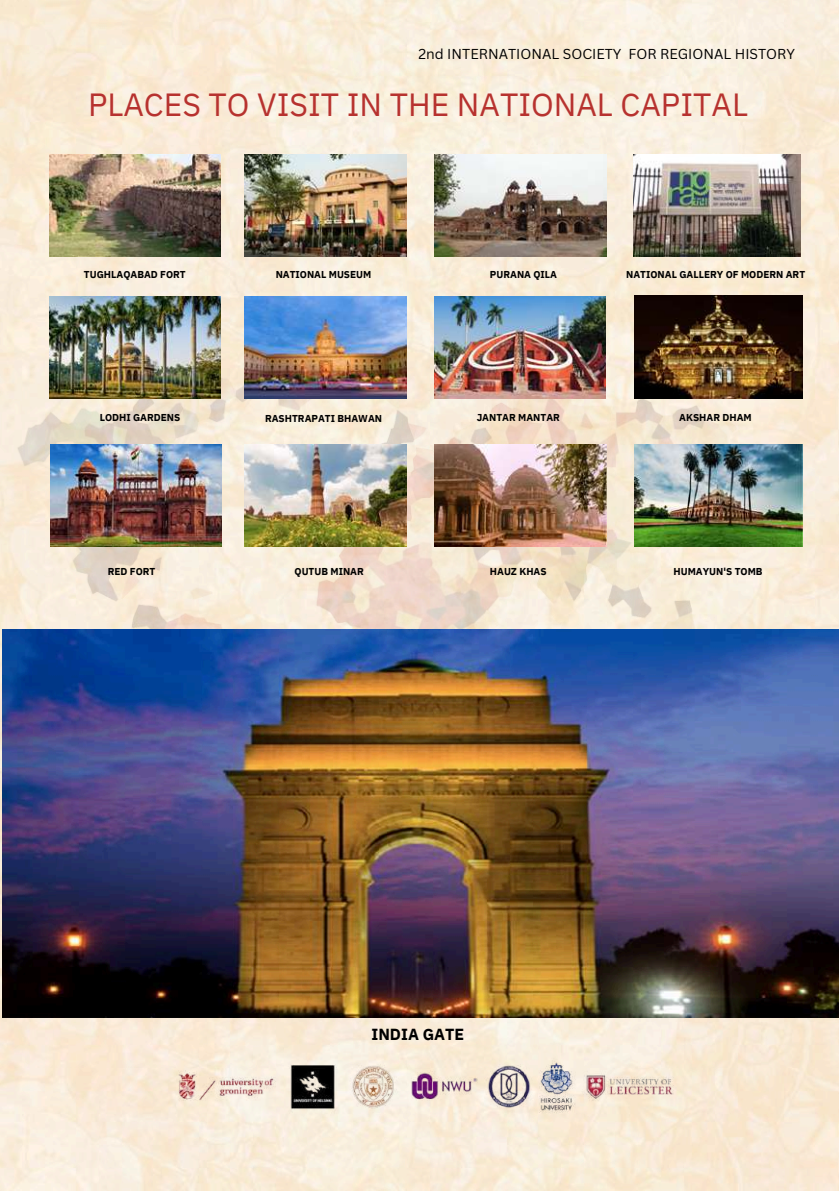
<style>
.page{position:relative;width:839px;height:1191px;background:#fff}
.page>*{position:absolute;margin:0;border:0;box-sizing:border-box;transform-origin:0 0}
.t1{font:32px "IBM Plex Sans";color:#b7322f}
.t2{font:700 16px "IBM Plex Sans";color:#000}
.t3{font:14px "Canva Sans";color:#000}
.t4{font:700 10px "IBM Plex Sans";color:#000}
</style>
<div class="page">
<img style="left:0;top:0;width:838px;height:1191px">
<img style="left:0;top:299px;width:838px;height:624px">
<img style="left:49px;top:154px;width:171px;height:102px">
<img style="left:244px;top:154px;width:162px;height:102px">
<img style="left:434px;top:154px;width:172px;height:102px">
<img style="left:634px;top:154px;width:166px;height:102px">
<img style="left:244px;top:296px;width:162px;height:102px">
<img style="left:435px;top:296px;width:171px;height:102px">
<img style="left:50px;top:444px;width:171px;height:102px">
<img style="left:434px;top:444px;width:173px;height:102px">
<img style="left:49px;top:296px;width:171px;height:102px">
<img style="left:635px;top:295px;width:168px;height:104px">
<img style="left:244px;top:444px;width:162px;height:102px">
<img style="left:634px;top:444px;width:168px;height:102px">
<img style="left:2px;top:629px;width:836px;height:389px">
<img style="left:160px;top:1047px;width:519px;height:78px">
<h3 class="t3" style="left:418px;top:44px;width:378px">2nd INTERNATIONAL SOCIETY FOR REGIONAL HISTORY</h3>
<h1 class="t1" style="left:88px;top:83px;width:661px">PLACES TO VISIT IN THE NATIONAL CAPITAL</h1>
<p class="t4" style="left:84px;top:268px;width:103px">TUGHLAQABAD FORT</p>
<p class="t4" style="left:276px;top:268px;width:97px">NATIONAL MUSEUM</p>
<p class="t4" style="left:490px;top:268px;width:69px">PURANA QILA</p>
<p class="t4" style="left:626px;top:268px;width:180px">NATIONAL GALLERY OF MODERN ART</p>
<p class="t4" style="left:100px;top:411px;width:82px">LODHI GARDENS</p>
<p class="t4" style="left:265px;top:411px;width:119px">RASHTRAPATI BHAWAN</p>
<p class="t4" style="left:476px;top:411px;width:85px">JANTAR MANTAR</p>
<p class="t4" style="left:679px;top:411px;width:74px">AKSHAR DHAM</p>
<p class="t4" style="left:108px;top:565px;width:49px">RED FORT</p>
<p class="t4" style="left:294px;top:565px;width:71px">QUTUB MINAR</p>
<p class="t4" style="left:490px;top:565px;width:58px">HAUZ KHAS</p>
<p class="t4" style="left:673px;top:565px;width:91px">HUMAYUN'S TOMB</p>
<h2 class="t2" style="left:371px;top:1023px;width:94px">INDIA GATE</h2>
</div>
